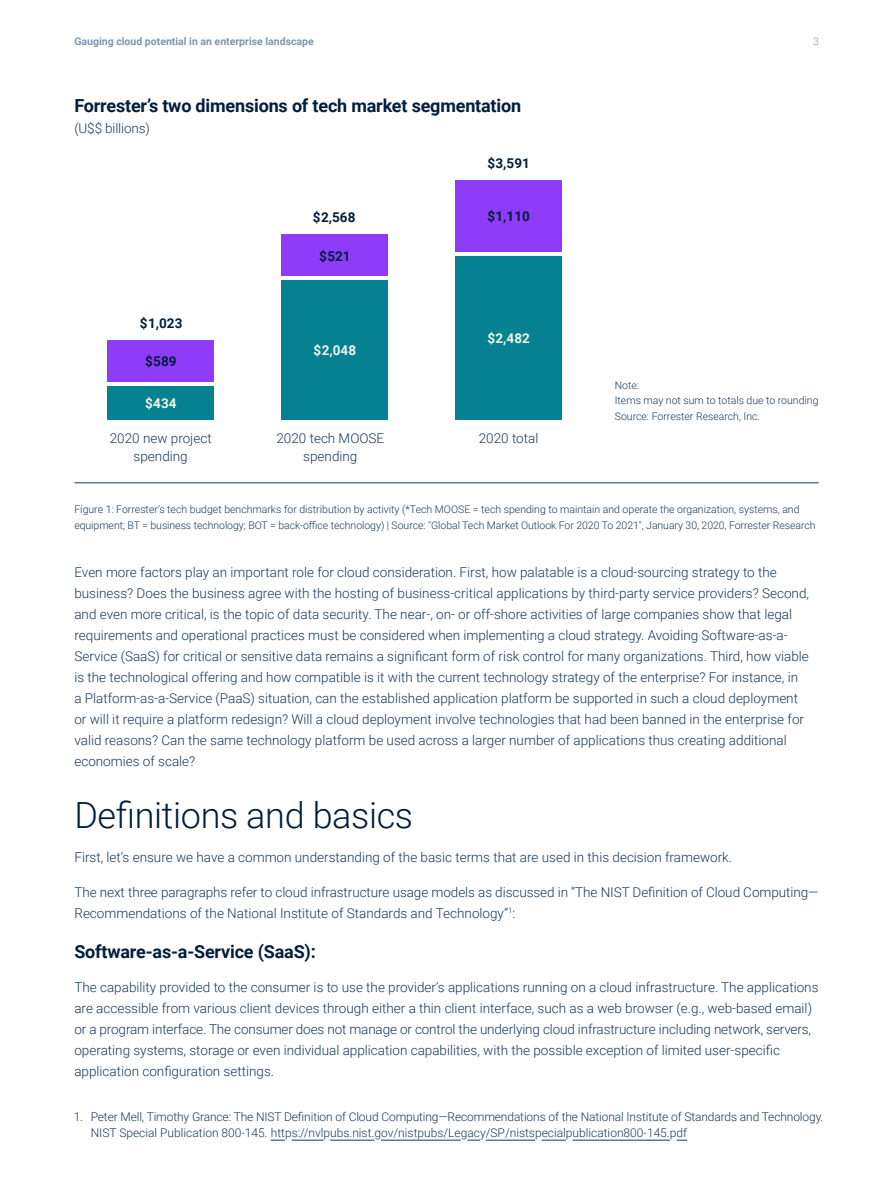
<style>
.page{position:relative;width:893px;height:1187px;background:#fff}
.page>*{position:absolute;margin:0;border:0;box-sizing:border-box;transform-origin:0 0}
.t1{font:300 36px "Roboto";letter-spacing:-.01em;color:#011f3d}
.t2{font:700 18px "Roboto";letter-spacing:-.01em;color:#011f3d}
.t3{font:300 13.5px/21px "Roboto";color:#193857}
.t4{font:700 13.5px "Roboto";color:#011f3d}
.t5{font:700 13.5px "Roboto";color:#f2f2ea}
.t6{font:300 12px/16.5px "Roboto";letter-spacing:-.01em;color:#193857}
.t7{font:300 10.5px/15px "Roboto";color:#193857}
.t8{font:700 10.5px "Roboto";color:#7e96ae}
.t9{font:300 10.5px "Roboto";color:#7e96ae}
</style>
<div class="page">
<hr style="left:74px;top:482px;width:745px;height:1px;background:#193857">
<div style="left:108px;top:341px;width:106px;height:41px;background:#8e3cf7"></div>
<div style="left:108px;top:386px;width:106px;height:33px;background:#058192"></div>
<div style="left:282px;top:235px;width:106px;height:41px;background:#8e3cf7"></div>
<div style="left:282px;top:280px;width:106px;height:139px;background:#058192"></div>
<div style="left:455px;top:180px;width:107px;height:71px;background:#8e3cf7"></div>
<div style="left:455px;top:256px;width:107px;height:163px;background:#058192"></div>
<svg style="left:271px;top:1139px;width:14px;height:1px"></svg>
<hr style="left:292px;top:1139px;width:32px;height:1px;background:#193857">
<hr style="left:330px;top:1139px;width:44px;height:1px;background:#193857">
<hr style="left:381px;top:1139px;width:80px;height:1px;background:#193857">
<svg style="left:467px;top:1139px;width:13px;height:1px"></svg>
<hr style="left:486px;top:1139px;width:49px;height:1px;background:#193857">
<svg style="left:542px;top:1139px;width:24px;height:1px"></svg>
<hr style="left:573px;top:1139px;width:97px;height:1px;background:#193857">
<p class="t8" style="left:74px;top:34px;width:241px">Gauging cloud potential in an enterprise landscape</p>
<p class="t9" style="left:813px;top:34px;width:7px">3</p>
<h2 class="t2" style="left:74px;top:93px;width:448px">Forrester’s two dimensions of tech market segmentation</h2>
<p class="t3" style="left:74px;top:118px;width:77px">(U$$ billions)</p>
<p class="t4" style="left:140px;top:314px;width:44px">$1,023</p>
<p class="t4" style="left:145px;top:352px;width:33px">$589</p>
<p class="t5" style="left:145px;top:393px;width:33px">$434</p>
<p class="t3" style="left:110px;top:428px;width:103px;line-height:18px;text-align:center">2020 new project spending</p>
<p class="t4" style="left:313px;top:207px;width:44px">$2,568</p>
<p class="t4" style="left:319px;top:246px;width:33px">$521</p>
<p class="t5" style="left:314px;top:341px;width:44px">$2,048</p>
<p class="t3" style="left:276px;top:428px;width:109px;line-height:18px;text-align:center">2020 tech MOOSE spending</p>
<p class="t4" style="left:487px;top:153px;width:44px">$3,591</p>
<p class="t4" style="left:487px;top:207px;width:44px">$1,110</p>
<p class="t5" style="left:487px;top:328px;width:44px">$2,482</p>
<p class="t3" style="left:479px;top:427px;width:61px">2020 total</p>
<p class="t7" style="left:615px;top:378px;width:205px">Note:<br>Items may not sum to totals due to rounding<br>Source: Forrester Research, Inc.</p>
<p class="t7" style="left:74px;top:500px;width:743px;line-height:16.5px">Figure 1: Forrester’s tech budget benchmarks for distribution by activity (*Tech MOOSE = tech spending to maintain and operate the organization, systems, and equipment; BT = business technology; BOT = back-office technology) | Source: "Global Tech Market Outlook For 2020 To 2021", January 30, 2020, Forrester Research</p>
<p class="t3" style="left:74px;top:561px;width:736px">Even more factors play an important role for cloud consideration. First, how palatable is a cloud-sourcing strategy to the business? Does the business agree with the hosting of business-critical applications by third-party service providers? Second, and even more critical, is the topic of data security. The near-, on- or off-shore activities of large companies show that legal requirements and operational practices must be considered when implementing a cloud strategy. Avoiding Software-as-a-Service (SaaS) for critical or sensitive data remains a significant form of risk control for many organizations. Third, how viable is the technological offering and how compatible is it with the current technology strategy of the enterprise? For instance, in<br>a Platform-as-a-Service (PaaS) situation, can the established application platform be supported in such a cloud deployment or will it require a platform redesign? Will a cloud deployment involve technologies that had been banned in the enterprise for valid reasons? Can the same technology platform be used across a larger number of applications thus creating additional economies of scale?</p>
<h1 class="t1" style="left:74px;top:789px;width:340px">Definitions and basics</h1>
<p class="t3" style="left:74px;top:846px;width:659px">First, let’s ensure we have a common understanding of the basic terms that are used in this decision framework.</p>
<p class="t3" style="left:74px;top:881px;width:746px">The next three paragraphs refer to cloud infrastructure usage models as discussed in “The NIST Definition of Cloud Computing—<br>Recommendations of the National Institute of Standards and Technology”<sup>1</sup>:</p>
<h2 class="t2" style="left:74px;top:939px;width:243px">Software-as-a-Service (SaaS):</h2>
<p class="t3" style="left:74px;top:976px;width:746px">The capability provided to the consumer is to use the provider’s applications running on a cloud infrastructure. The applications are accessible from various client devices through either a thin client interface, such as a web browser (e.g., web-based email) or a program interface. The consumer does not manage or control the underlying cloud infrastructure including network, servers, operating systems, storage or even individual application capabilities, with the possible exception of limited user-specific application configuration settings.</p>
<p class="t6" style="left:91px;top:1107px;width:734px;text-indent:-17px">1. Peter Mell, Timothy Grance: The NIST Definition of Cloud Computing—Recommendations of the National Institute of Standards and Technology.<br>NIST Special Publication 800-145. https://nvlpubs.nist.gov/nistpubs/Legacy/SP/nistspecialpublication800-145.pdf</p>
</div>
